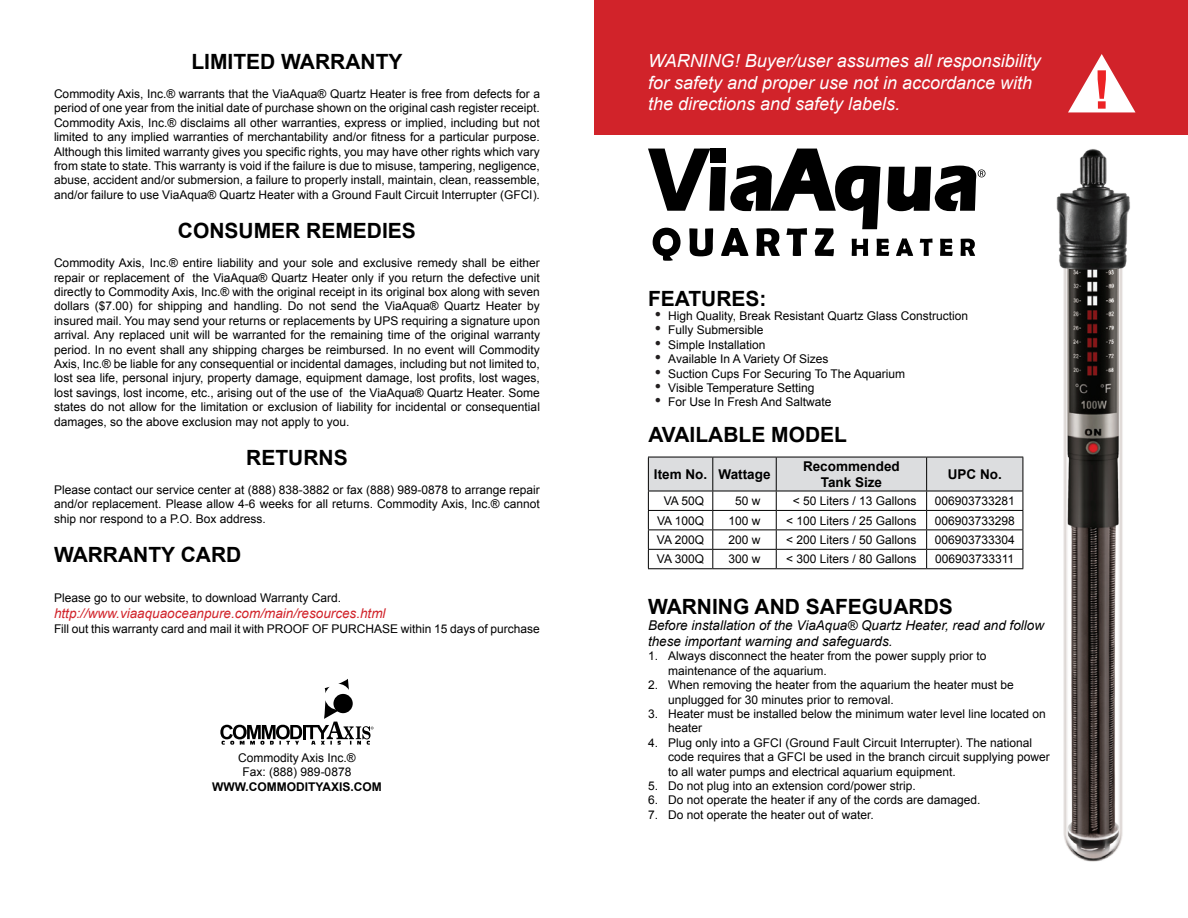
<style>
.page{position:relative;width:1188px;height:918px;background:#fff}
.page>*{position:absolute;margin:0;border:0;box-sizing:border-box;transform-origin:0 0}
.t1{font:700 21px "Arial";color:#000}
.t2{font:italic 18px/21.6px "Arial";color:#fff}
.t3{font:italic 13.5px/16.2px "Arial";color:#000}
.t4{font:italic 13.5px "Arial";color:#d1232a}
.t5{font:700 13.5px/16.2px "Arial";color:#000;text-align:center}
.t6{font:12px/14.4px "Arial";color:#000}
.t7{font:700 12px "Arial";color:#000}
.s1{font-family:"Times New Roman";font-size:18px;color:#231f20}
</style>
<div class="page">
<svg style="left:648px;top:457px;width:376px;height:111px"></svg>
<hr style="left:648px;top:568px;width:65px;height:1px;background:#000">
<hr style="left:713px;top:568px;width:63px;height:1px;background:#000">
<hr style="left:776px;top:568px;width:151px;height:1px;background:#000">
<hr style="left:927px;top:568px;width:96px;height:1px;background:#000">
<div style="left:594px;top:0;width:594px;height:135px;background:#d1232a"></div>
<svg style="left:1068px;top:54px;width:68px;height:58px"></svg>
<img style="left:1056px;top:149px;width:74px;height:713px">
<div style="left:710px;top:148px;width:16px;height:15px;background:#000"></div>
<svg style="left:648px;top:149px;width:338px;height:112px"></svg>
<div style="left:333px;top:694px;width:20px;height:19px;background:#000;border-radius:50%"></div>
<svg style="left:338px;top:679px;width:11px;height:11px"></svg>
<svg style="left:325px;top:687px;width:5px;height:6px"></svg>
<svg style="left:220px;top:700px;width:154px;height:45px"></svg>
<h1 class="t1" style="left:191px;top:48px;width:213px">LIMITED WARRANTY</h1>
<p class="t6" style="left:54px;top:87px;width:488px;text-align:justify">Commodity Axis, Inc.® warrants that the ViaAqua® Quartz Heater is free from defects for a period of one year from the initial date of purchase shown on the original cash register receipt.<br>Commodity Axis, Inc.® disclaims all other warranties, express or implied, including but not limited to any implied warranties of merchantability and/or fitness for a particular purpose.<br>Although this limited warranty gives you specific rights, you may have other rights which vary from state to state. This warranty is void if the failure is due to misuse, tampering, negligence, abuse, accident and/or submersion, a failure to properly install, maintain, clean, reassemble, and/or failure to use ViaAqua® Quartz Heater with a Ground Fault Circuit Interrupter (GFCI).</p>
<h1 class="t1" style="left:178px;top:217px;width:240px">CONSUMER REMEDIES</h1>
<p class="t6" style="left:54px;top:256px;width:488px;text-align:justify">Commodity Axis, Inc.® entire liability and your sole and exclusive remedy shall be either repair or replacement of the ViaAqua® Quartz Heater only if you return the defective unit directly to Commodity Axis, Inc.® with the original receipt in its original box along with seven dollars ($7.00) for shipping and handling. Do not send the ViaAqua® Quartz Heater by insured mail. You may send your returns or replacements by UPS requiring a signature upon arrival. Any replaced unit will be warranted for the remaining time of the original warranty period. In no event shall any shipping charges be reimbursed. In no event will Commodity Axis, Inc.® be liable for any consequential or incidental damages, including but not limited to, lost sea life, personal injury, property damage, equipment damage, lost profits, lost wages, lost savings, lost income, etc., arising out of the use of the ViaAqua® Quartz Heater. Some states do not allow for the limitation or exclusion of liability for incidental or consequential damages, so the above exclusion may not apply to you.</p>
<h1 class="t1" style="left:246px;top:444px;width:103px">RETURNS</h1>
<p class="t6" style="left:54px;top:483px;width:487px;text-align:justify">Please contact our service center at (888) 838-3882 or fax (888) 989-0878 to arrange repair and/or replacement. Please allow 4-6 weeks for all returns. Commodity Axis, Inc.® cannot ship nor respond to a P.O. Box address.</p>
<h1 class="t1" style="left:54px;top:541px;width:189px">WARRANTY CARD</h1>
<p class="t6" style="left:54px;top:591px;width:289px">Please go to our website, to download Warranty Card.</p>
<p class="t4" style="left:54px;top:605px;width:333px">http://www.viaaquaoceanpure.com/main/resources.html</p>
<p class="t6" style="left:54px;top:621px;width:487px">Fill out this warranty card and mail it with PROOF OF PURCHASE within 15 days of purchase</p>
<p class="t6" style="left:238px;top:751px;width:119px;text-align:center">Commodity Axis Inc.®<br>Fax: (888) 989-0878</p>
<p class="t7" style="left:212px;top:779px;width:83px">WWW.COMMODITYA</p>
<p class="t7" style="left:331px;top:779px;width:52px">XIS.COM</p>
<h2 class="t2" style="left:648px;top:50px;width:394px">Warning! Buyer/user assumes all responsibility for safety and proper use not in accordance with the directions and safety labels.</h2>
<h1 class="t1" style="left:648px;top:284px;width:120px">FEATURES:</h1>
<p class="t6" style="left:655px;top:309px;width:315px"><span class="s1">•</span> High Quality, Break Resistant Quartz Glass Construction</p>
<p class="t6" style="left:655px;top:323px;width:110px"><span class="s1">•</span> Fully Submersible</p>
<p class="t6" style="left:655px;top:337px;width:112px"><span class="s1">•</span> Simple Installation</p>
<p class="t6" style="left:655px;top:352px;width:175px"><span class="s1">•</span> Available In A Variety Of Sizes</p>
<p class="t6" style="left:655px;top:366px;width:252px"><span class="s1">•</span> Suction Cups For Securing To The Aquarium</p>
<p class="t6" style="left:655px;top:381px;width:161px"><span class="s1">•</span> Visible Temperature Setting</p>
<p class="t6" style="left:655px;top:395px;width:178px"><span class="s1">•</span> For Use In Fresh And Saltwate</p>
<h1 class="t1" style="left:648px;top:421px;width:200px">AVAILABLE MODEL</h1>
<p class="t5" style="left:654px;top:467px;width:118px">ITEM NO. WATTAGE</p>
<p class="t5" style="left:803px;top:458px;width:98px">RECOMMENDED<br>TANK SIZE</p>
<p class="t5" style="left:948px;top:467px;width:56px">UPC NO.</p>
<p class="t6" style="left:664px;top:494px;width:42px">VA 50Q</p>
<p class="t6" style="left:735px;top:494px;width:27px">50 w</p>
<p class="t6" style="left:793px;top:494px;width:125px">&lt; 50 Liters / 13 Gallons</p>
<p class="t6" style="left:935px;top:494px;width:82px">006903733281</p>
<p class="t6" style="left:657px;top:513px;width:49px">VA 100Q</p>
<p class="t6" style="left:729px;top:513px;width:34px">100 w</p>
<p class="t6" style="left:786px;top:513px;width:132px">&lt; 100 Liters / 25 Gallons</p>
<p class="t6" style="left:935px;top:513px;width:82px">006903733298</p>
<p class="t6" style="left:657px;top:533px;width:49px">VA 200Q</p>
<p class="t6" style="left:728px;top:533px;width:34px">200 w</p>
<p class="t6" style="left:786px;top:533px;width:132px">&lt; 200 Liters / 50 Gallons</p>
<p class="t6" style="left:935px;top:533px;width:82px">006903733304</p>
<p class="t6" style="left:657px;top:552px;width:49px">VA 300Q</p>
<p class="t6" style="left:728px;top:552px;width:34px">300 w</p>
<p class="t6" style="left:786px;top:552px;width:132px">&lt; 300 Liters / 80 Gallons</p>
<p class="t6" style="left:935px;top:552px;width:81px">006903733311</p>
<h1 class="t1" style="left:648px;top:592px;width:246px">WARNING AND SAFEGUARDS</h1>
<p class="t3" style="left:648px;top:617px;width:398px">Before installation of the ViaAqua® Quartz Heater, read and follow these important warning and safeguards.</p>
<p class="t6" style="left:668px;top:649px;width:320px;text-indent:-20px">1. Always disconnect the heater from the power supply prior to maintenance of the aquarium.</p>
<p class="t6" style="left:668px;top:678px;width:347px;text-indent:-20px">2. When removing the heater from the aquarium the heater must be unplugged for 30 minutes prior to removal.</p>
<p class="t6" style="left:668px;top:707px;width:379px;text-indent:-20px">3. Heater must be installed below the minimum water level line located on heater</p>
<p class="t6" style="left:668px;top:735px;width:383px;text-indent:-20px">4. Plug only into a GFCI (Ground Fault Circuit Interrupter). The national code requires that a GFCI be used in the branch circuit supplying power to all water pumps and electrical aquarium equipment.</p>
<p class="t6" style="left:648px;top:779px;width:269px">5. Do not plug into an extension cord/power strip.</p>
<p class="t6" style="left:648px;top:793px;width:334px">6. Do not operate the heater if any of the cords are damaged.</p>
<p class="t6" style="left:648px;top:807px;width:227px">7. Do not operate the heater out of water.</p>
</div>
